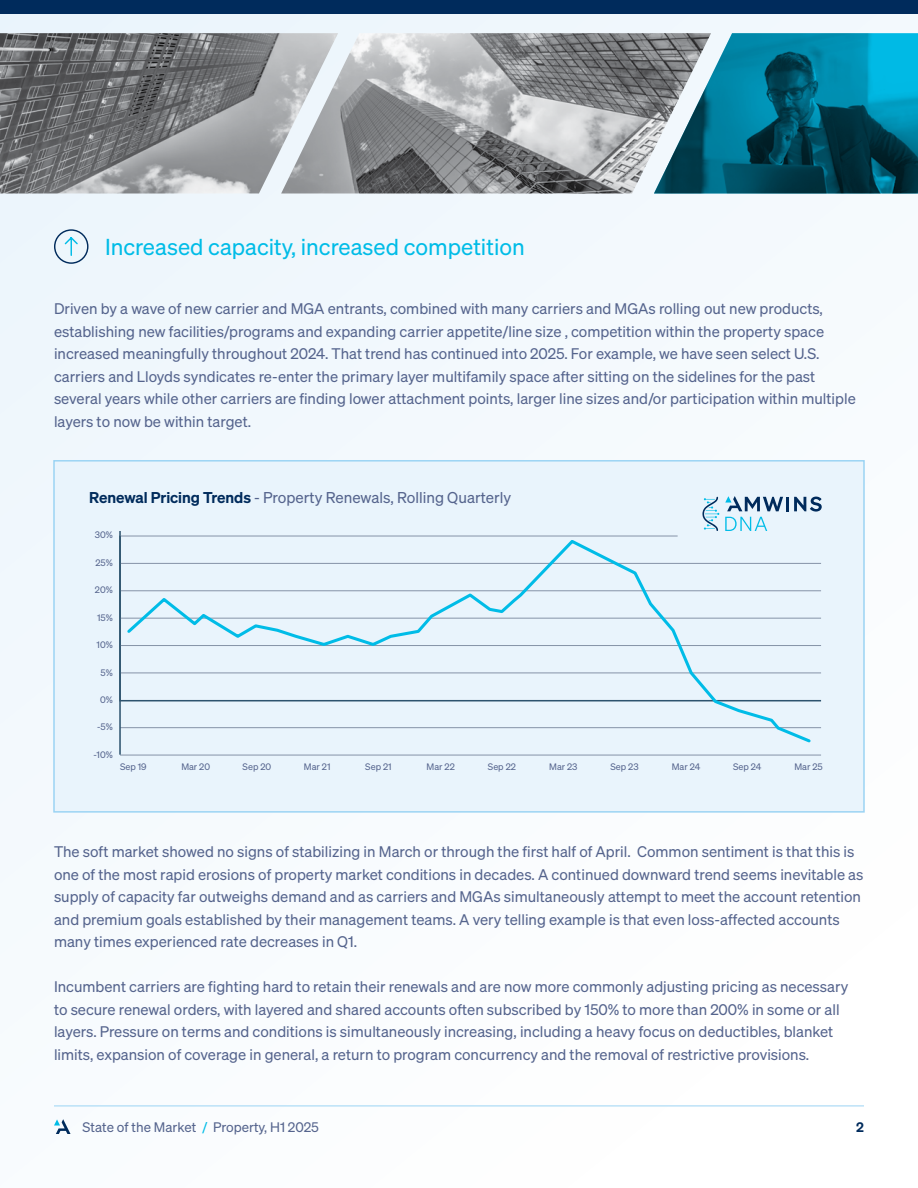
<style>
.page{position:relative;width:918px;height:1188px;background:#f7fbfd}
.page>*{position:absolute;margin:0;border:0;box-sizing:border-box;transform-origin:0 0}
.t1{font:22.5px "Sohne Buch";color:#00bce7}
.t2{font:15.3px "Sohne Buch";color:#55648d}
.t3{font:15px/22.5px "Sohne Buch";color:#55648d}
.t4{font:13.5px "Sohne Buch";color:#55648d}
.t5{font:600 13.5px "Sohne";color:#002b5c}
.t6{font:9.15px "Sohne Buch";color:#55648d}
.s1{font-family:"Sohne";font-weight:600;color:#002b5c}
.s2{color:#00bce7}
</style>
<div class="page">
<div style="left:0;top:0;width:918px;height:14px;background:#002b5c"></div>
<div style="left:48px;top:1104px;width:830px;height:24px;background:#fcfdfe"></div>
<hr style="left:54px;top:1106px;width:810px;height:1px;background:#9bd4f4">
<svg style="left:54px;top:1119px;width:17px;height:15px"></svg>
<div style="left:54px;top:229px;width:34px;height:35px;border:1px solid #002b5c;border-radius:50%"></div>
<svg style="left:64px;top:237px;width:14px;height:19px"></svg>
<div style="left:53px;top:460px;width:812px;height:353px;background:#e9f4fc;border:2px solid #9bd4f4"></div>
<svg style="left:119px;top:530px;width:703px;height:172px"></svg>
<hr style="left:120px;top:536px;width:558px;height:1px;background:#8593a7">
<hr style="left:120px;top:563px;width:701px;height:1px;background:#8593a7">
<hr style="left:120px;top:590px;width:701px;height:1px;background:#8593a7">
<hr style="left:120px;top:618px;width:701px;height:1px;background:#8593a7">
<hr style="left:120px;top:645px;width:701px;height:1px;background:#8593a7">
<hr style="left:120px;top:673px;width:701px;height:1px;background:#8593a7">
<hr style="left:120px;top:727px;width:701px;height:1px;background:#8593a7">
<hr style="left:120px;top:755px;width:701px;height:1px;background:#8593a7">
<svg style="left:125px;top:538px;width:688px;height:205px"></svg>
<hr style="left:119px;top:536px;width:2px;height:219px;background:#2d536e">
<svg style="left:702px;top:497px;width:17px;height:34px"></svg>
<hr style="left:786px;top:497px;width:3px;height:14px;background:#002b5c">
<svg style="left:794px;top:497px;width:28px;height:15px"></svg>
<svg style="left:725px;top:496px;width:58px;height:15px"></svg>
<svg style="left:725px;top:517px;width:42px;height:14px"></svg>
<img style="left:0;top:33px;width:281px;height:161px">
<img style="left:281px;top:33px;width:373px;height:161px">
<svg style="left:654px;top:33px;width:264px;height:161px;background:#1b7389"></svg>
<h1 class="t1" style="left:105px;top:234px;width:421px">Increased capacity, increased competition</h1>
<p class="t3" style="left:54px;top:298px;width:803px">Driven by a wave of new carrier and MGA entrants, combined with many carriers and MGAs rolling out new products, establishing new facilities/programs and expanding carrier appetite/line size , competition within the property space increased meaningfully throughout 2024. That trend has continued into 2025. For example, we have seen select U.S. carriers and Lloyds syndicates re-enter the primary layer multifamily space after sitting on the sidelines for the past several years while other carriers are finding lower attachment points, larger line sizes and/or participation within multiple layers to now be within target.</p>
<p class="t2" style="left:89px;top:488px;width:424px"><span class="s1">Renewal Pricing Trends</span> - Property Renewals, Rolling Quarterly</p>
<p class="t6" style="left:95px;top:529px;width:19px">30%</p>
<p class="t6" style="left:96px;top:557px;width:19px">25%</p>
<p class="t6" style="left:95px;top:584px;width:19px">20%</p>
<p class="t6" style="left:97px;top:612px;width:17px">15%</p>
<p class="t6" style="left:97px;top:639px;width:18px">10%</p>
<p class="t6" style="left:101px;top:667px;width:14px">5%</p>
<p class="t6" style="left:100px;top:694px;width:14px">0%</p>
<p class="t6" style="left:97px;top:722px;width:17px">-5%</p>
<p class="t6" style="left:93px;top:749px;width:21px">-10%</p>
<p class="t6" style="left:120px;top:761px;width:28px">Sep 19</p>
<p class="t6" style="left:181px;top:761px;width:30px">Mar 20</p>
<p class="t6" style="left:243px;top:761px;width:30px">Sep 20</p>
<p class="t6" style="left:304px;top:761px;width:28px">Mar 21</p>
<p class="t6" style="left:365px;top:761px;width:28px">Sep 21</p>
<p class="t6" style="left:427px;top:761px;width:30px">Mar 22</p>
<p class="t6" style="left:488px;top:761px;width:30px">Sep 22</p>
<p class="t6" style="left:549px;top:761px;width:30px">Mar 23</p>
<p class="t6" style="left:611px;top:761px;width:30px">Sep 23</p>
<p class="t6" style="left:672px;top:761px;width:30px">Mar 24</p>
<p class="t6" style="left:733px;top:761px;width:30px">Sep 24</p>
<p class="t6" style="left:794px;top:761px;width:30px">Mar 25</p>
<p class="t3" style="left:54px;top:840px;width:811px">The soft market showed no signs of stabilizing in March or through the first half of April. Common sentiment is that this is one of the most rapid erosions of property market conditions in decades. A continued downward trend seems inevitable as supply of capacity far outweighs demand and as carriers and MGAs simultaneously attempt to meet the account retention and premium goals established by their management teams. A very telling example is that even loss-affected accounts many times experienced rate decreases in Q1.</p>
<p class="t3" style="left:54px;top:975px;width:796px">Incumbent carriers are fighting hard to retain their renewals and are now more commonly adjusting pricing as necessary to secure renewal orders, with layered and shared accounts often subscribed by 150% to more than 200% in some or all layers. Pressure on terms and conditions is simultaneously increasing, including a heavy focus on deductibles, blanket limits, expansion of coverage in general, a return to program concurrency and the removal of restrictive provisions.</p>
<p class="t4" style="left:83px;top:1119px;width:238px">State of the Market <span class="s2">/</span> Property, H1 2025</p>
<p class="t5" style="left:856px;top:1119px;width:9px">2</p>
</div>
